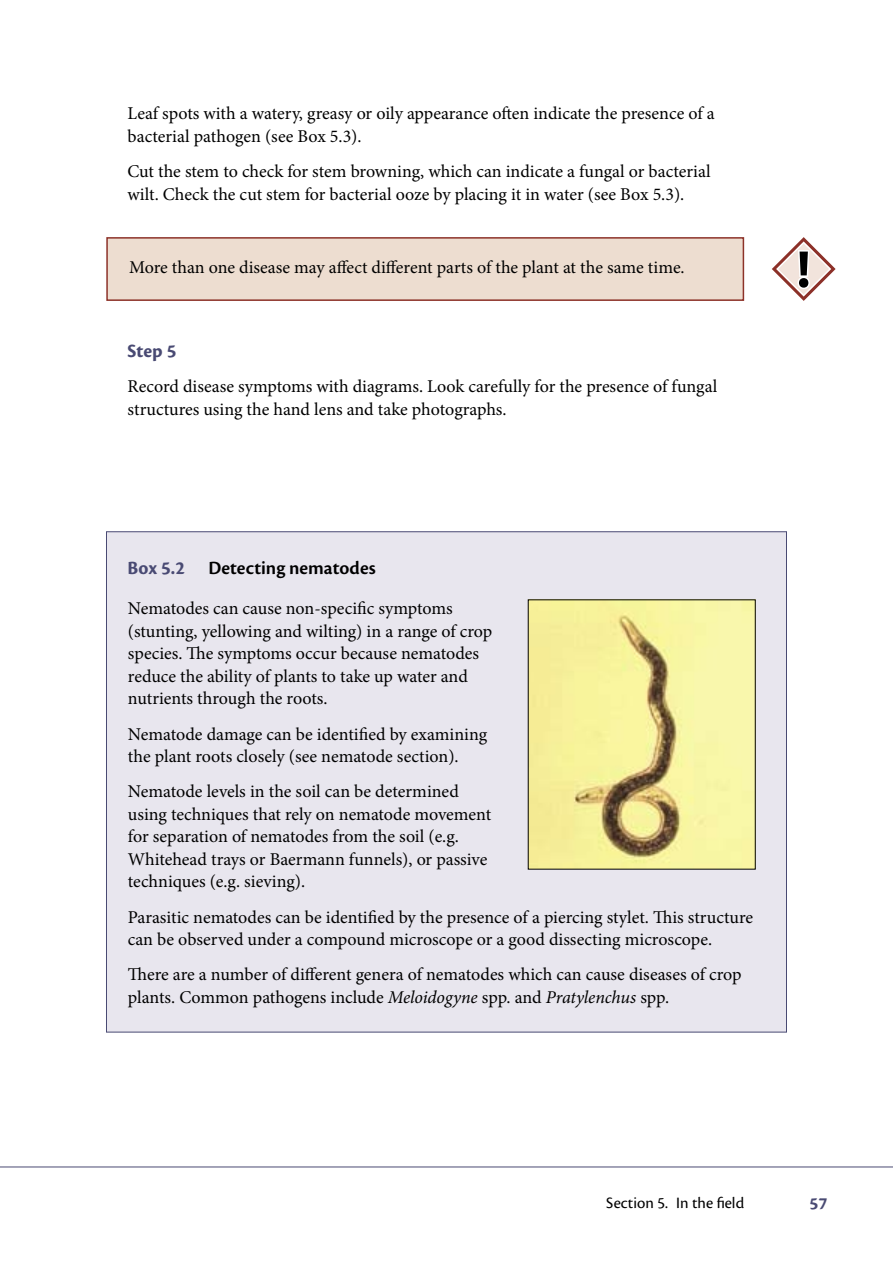
<style>
.page{position:relative;width:893px;height:1263px;background:#fff}
.page>*{position:absolute;margin:0;border:0;box-sizing:border-box;transform-origin:0 0}
.t1{font:600 19.5px "Cronos Pro";color:#000}
.t2{font:700 19.5px "Cronos Pro";color:#494a73}
.t3{font:18px/22.5px "Minion Pro";color:#000}
.t4{font:700 18px "Cronos Pro";color:#494a73}
.t5{font:16.5px "Cronos Pro";color:#000}
.s1{font-weight:700;color:#494a73}
.s2{font-style:italic}
</style>
<div class="page">
<hr style="left:0;top:1167px;width:893px;height:1px;background:#494a73">
<div style="left:107px;top:238px;width:636px;height:62px;background:#edddd0"></div>
<div style="left:106px;top:237px;width:638px;height:64px;border:2px solid #8d3229"></div>
<svg style="left:772px;top:237px;width:64px;height:64px"></svg>
<div style="left:106px;top:531px;width:681px;height:501px;background:#e8e6ee;border:1px solid #494a73"></div>
<img style="left:530px;top:602px;width:223px;height:265px">
<p class="t3" style="left:128px;top:102px;width:589px">Leaf spots with a watery, greasy or oily appearance often indicate the presence of a bacterial pathogen (see Box 5.3).</p>
<p class="t3" style="left:128px;top:160px;width:585px">Cut the stem to check for stem browning, which can indicate a fungal or bacterial wilt. Check the cut stem for bacterial ooze by placing it in water (see Box 5.3).</p>
<p class="t3" style="left:129px;top:256px;width:557px">More than one disease may affect different parts of the plant at the same time.</p>
<p class="t2" style="left:128px;top:339px;width:50px">Step 5</p>
<p class="t3" style="left:128px;top:375px;width:591px">Record disease symptoms with diagrams. Look carefully for the presence of fungal structures using the hand lens and take photographs.</p>
<p class="t1" style="left:128px;top:557px;width:250px"><span class="s1">Box 5.2</span> Detecting nematodes</p>
<p class="t3" style="left:128px;top:597px;width:366px">Nematodes can cause non-specific symptoms (stunting, yellowing and wilting) in a range of crop species. The symptoms occur because nematodes reduce the ability of plants to take up water and nutrients through the roots.</p>
<p class="t3" style="left:128px;top:723px;width:361px">Nematode damage can be identified by examining the plant roots closely (see nematode section).</p>
<p class="t3" style="left:128px;top:780px;width:365px">Nematode levels in the soil can be determined using techniques that rely on nematode movement for separation of nematodes from the soil (e.g.<br>Whitehead trays or Baermann funnels), or passive techniques (e.g. sieving).</p>
<p class="t3" style="left:128px;top:906px;width:627px">Parasitic nematodes can be identified by the presence of a piercing stylet. This structure can be observed under a compound microscope or a good dissecting microscope.</p>
<p class="t3" style="left:128px;top:963px;width:615px">There are a number of different genera of nematodes which can cause diseases of crop plants. Common pathogens include <span class="s2">Meloidogyne</span> spp. and <span class="s2">Pratylenchus</span> spp.</p>
<p class="t5" style="left:606px;top:1193px;width:139px">Section 5. In the field</p>
<p class="t4" style="left:810px;top:1193px;width:19px">57</p>
</div>
